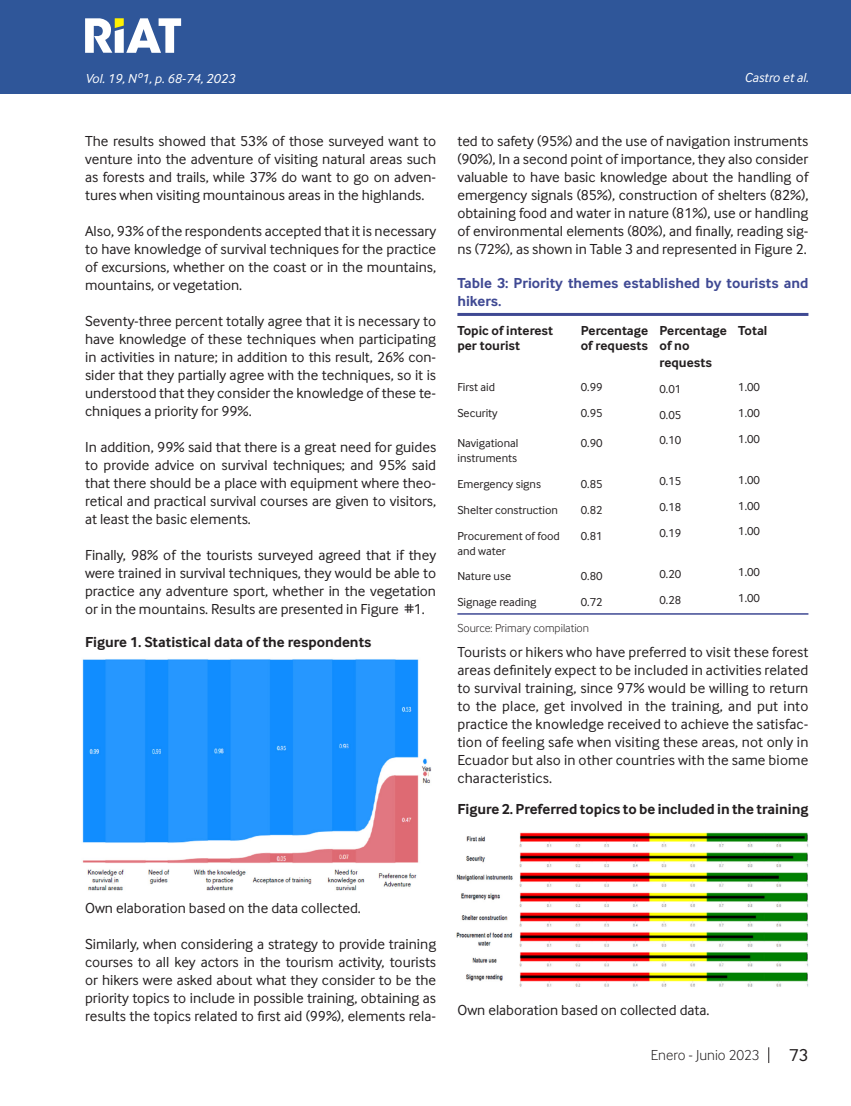
<style>
.page{position:relative;width:851px;height:1106px;background:#fff}
.page>*{position:absolute;margin:0;border:0;box-sizing:border-box;transform-origin:0 0}
.t1{font:18px "Inter Face";color:#231f20}
.Cuerpo_de_Texto{font:15px/18px "Inter Face";color:#231f20;text-align:justify}
.FIGURA{font:700 15px "Inter Face";color:#231f20}
.TABLA_001{font:700 15px/18px "Inter Face";color:#3f4993}
.t2{font:300 15px "Inter Face";color:#231f20}
.Cuerpo_de_Texto-2{font:700 13.5px/15px "Inter Face";color:#231f20}
.Cuño_de_pagina{font:italic 13.5px "Inter Face";color:#fff}
.Cuerpo_de_Texto-3{font:12px/15px "Inter Face";color:#231f20}
.Fuente{font:300 12px "Inter Face";color:#231f20}
</style>
<div class="page">
<div style="left:0;top:0;width:850px;height:94px;background:#2f5699"></div>
<svg style="left:768px;top:1047px;width:1px;height:16px"></svg>
<svg style="left:85px;top:18px;width:96px;height:35px"></svg>
<img style="left:82px;top:659px;width:349px;height:232px">
<hr style="left:457px;top:313px;width:351px;height:3px;background:#3f4993">
<hr style="left:457px;top:613px;width:351px;height:1px;background:#3f4993">
<img style="left:456px;top:832px;width:353px;height:155px">
<p class="Cuño_de_pagina" style="left:85px;top:71px;width:151px">Vol. 19, Nº1, p. 68-74, 2023</p>
<p class="Cuño_de_pagina" style="left:744px;top:70px;width:66px">Castro et al.</p>
<p class="Cuerpo_de_Texto" style="left:85px;top:132px;width:352px">The results showed that 53% of those surveyed want to venture into the adventure of visiting natural areas such as forests and trails, while 37% do want to go on adven&shy;tures when visiting mountainous areas in the highlands.</p>
<p class="Cuerpo_de_Texto" style="left:85px;top:222px;width:352px">Also, 93% of the respondents accepted that it is necessary to have knowledge of survival techniques for the practice of excursions, whether on the coast or in the mountains, mountains, or vegetation.</p>
<p class="Cuerpo_de_Texto" style="left:85px;top:312px;width:352px">Seventy-three percent totally agree that it is necessary to have knowledge of these techniques when participating in activities in nature; in addition to this result, 26% con&shy;sider that they partially agree with the techniques, so it is understood that they consider the knowledge of these te&shy;chniques a priority for 99%.</p>
<p class="Cuerpo_de_Texto" style="left:85px;top:438px;width:352px">In addition, 99% said that there is a great need for guides to provide advice on survival techniques; and 95% said that there should be a place with equipment where theo&shy;retical and practical survival courses are given to visitors, at least the basic elements.</p>
<p class="Cuerpo_de_Texto" style="left:85px;top:546px;width:352px">Finally, 98% of the tourists surveyed agreed that if they were trained in survival techniques, they would be able to practice any adventure sport, whether in the vegetation or in the mountains. Results are presented in Figure #1.</p>
<p class="FIGURA" style="left:85px;top:633px;width:288px">Figure 1. Statistical data of the respondents</p>
<p class="Cuerpo_de_Texto" style="left:457px;top:132px;width:352px">ted to safety (95%) and the use of navigation instruments (90%), In a second point of importance, they also consider valuable to have basic knowledge about the handling of emergency signals (85%), construction of shelters (82%), obtaining food and water in nature (81%), use or handling of environmental elements (80%), and finally, reading sig&shy;ns (72%), as shown in Table 3 and represented in Figure 2.</p>
<p class="TABLA_001" style="left:457px;top:274px;width:352px">Table 3: Priority themes established by tourists and hikers.</p>
<p class="Cuerpo_de_Texto-2" style="left:457px;top:323px;width:97px">Topic of interest per tourist</p>
<p class="Cuerpo_de_Texto-3" style="left:457px;top:380px;width:39px">First aid</p>
<p class="Cuerpo_de_Texto-3" style="left:457px;top:405px;width:42px">Security</p>
<p class="Cuerpo_de_Texto-3" style="left:457px;top:435px;width:63px">Navigational</p>
<p class="Cuerpo_de_Texto-3" style="left:457px;top:450px;width:61px">instruments</p>
<p class="Cuerpo_de_Texto-3" style="left:457px;top:476px;width:85px">Emergency signs</p>
<p class="Cuerpo_de_Texto-3" style="left:457px;top:502px;width:102px">Shelter construction</p>
<p class="Cuerpo_de_Texto-3" style="left:457px;top:528px;width:104px">Procurement of food and water</p>
<p class="Cuerpo_de_Texto-3" style="left:457px;top:569px;width:55px">Nature use</p>
<p class="Cuerpo_de_Texto-3" style="left:457px;top:594px;width:80px">Signage reading</p>
<p class="Cuerpo_de_Texto-2" style="left:580px;top:323px;width:69px">Percentage of requests</p>
<p class="Cuerpo_de_Texto-3" style="left:580px;top:380px;width:23px">0.99</p>
<p class="Cuerpo_de_Texto-3" style="left:580px;top:405px;width:23px">0.95</p>
<p class="Cuerpo_de_Texto-3" style="left:580px;top:435px;width:23px">0.90</p>
<p class="Cuerpo_de_Texto-3" style="left:580px;top:476px;width:23px">0.85</p>
<p class="Cuerpo_de_Texto-3" style="left:580px;top:502px;width:23px">0.82</p>
<p class="Cuerpo_de_Texto-3" style="left:580px;top:528px;width:23px">0.81</p>
<p class="Cuerpo_de_Texto-3" style="left:580px;top:569px;width:23px">0.80</p>
<p class="Cuerpo_de_Texto-3" style="left:580px;top:594px;width:23px">0.72</p>
<p class="Cuerpo_de_Texto-2" style="left:659px;top:323px;width:69px">Percentage</p>
<p class="Cuerpo_de_Texto-2" style="left:659px;top:338px;width:32px">of no</p>
<p class="Cuerpo_de_Texto-2" style="left:659px;top:355px;width:54px">requests</p>
<p class="Cuerpo_de_Texto-3" style="left:659px;top:381px;width:23px">0.01</p>
<p class="Cuerpo_de_Texto-3" style="left:659px;top:407px;width:23px">0.05</p>
<p class="Cuerpo_de_Texto-3" style="left:659px;top:433px;width:23px">0.10</p>
<p class="Cuerpo_de_Texto-3" style="left:659px;top:473px;width:23px">0.15</p>
<p class="Cuerpo_de_Texto-3" style="left:659px;top:499px;width:23px">0.18</p>
<p class="Cuerpo_de_Texto-3" style="left:659px;top:525px;width:23px">0.19</p>
<p class="Cuerpo_de_Texto-3" style="left:659px;top:566px;width:23px">0.20</p>
<p class="Cuerpo_de_Texto-3" style="left:659px;top:592px;width:23px">0.28</p>
<p class="Cuerpo_de_Texto-2" style="left:738px;top:323px;width:31px">Total</p>
<p class="Cuerpo_de_Texto-3" style="left:738px;top:380px;width:23px">1.00</p>
<p class="Cuerpo_de_Texto-3" style="left:738px;top:405px;width:23px">1.00</p>
<p class="Cuerpo_de_Texto-3" style="left:738px;top:431px;width:23px">1.00</p>
<p class="Cuerpo_de_Texto-3" style="left:738px;top:472px;width:23px">1.00</p>
<p class="Cuerpo_de_Texto-3" style="left:738px;top:498px;width:23px">1.00</p>
<p class="Cuerpo_de_Texto-3" style="left:738px;top:524px;width:23px">1.00</p>
<p class="Cuerpo_de_Texto-3" style="left:738px;top:564px;width:23px">1.00</p>
<p class="Cuerpo_de_Texto-3" style="left:738px;top:590px;width:23px">1.00</p>
<p class="Fuente" style="left:457px;top:621px;width:133px">Source: Primary compilation</p>
<p class="Cuerpo_de_Texto" style="left:457px;top:643px;width:352px">Tourists or hikers who have preferred to visit these forest areas definitely expect to be included in activities related to survival training, since 97% would be willing to return to the place, get involved in the training, and put into practice the knowledge received to achieve the satisfac&shy;tion of feeling safe when visiting these areas, not only in Ecuador but also in other countries with the same biome characteristics.</p>
<p class="FIGURA" style="left:457px;top:800px;width:352px">Figure 2. Preferred topics to be included in the training</p>
<p class="Cuerpo_de_Texto" style="left:85px;top:898px;width:277px">Own elaboration based on the data collected.</p>
<p class="Cuerpo_de_Texto" style="left:85px;top:934px;width:352px">Similarly, when considering a strategy to provide training courses to all key actors in the tourism activity, tourists or hikers were asked about what they consider to be the priority topics to include in possible training, obtaining as results the topics related to first aid (99%), elements rela-</p>
<p class="Cuerpo_de_Texto" style="left:457px;top:1001px;width:253px">Own elaboration based on collected data.</p>
<p class="t2" style="left:651px;top:1046px;width:110px">Enero - Junio 2023</p>
<p class="t1" style="left:789px;top:1045px;width:21px">73</p>
</div>
